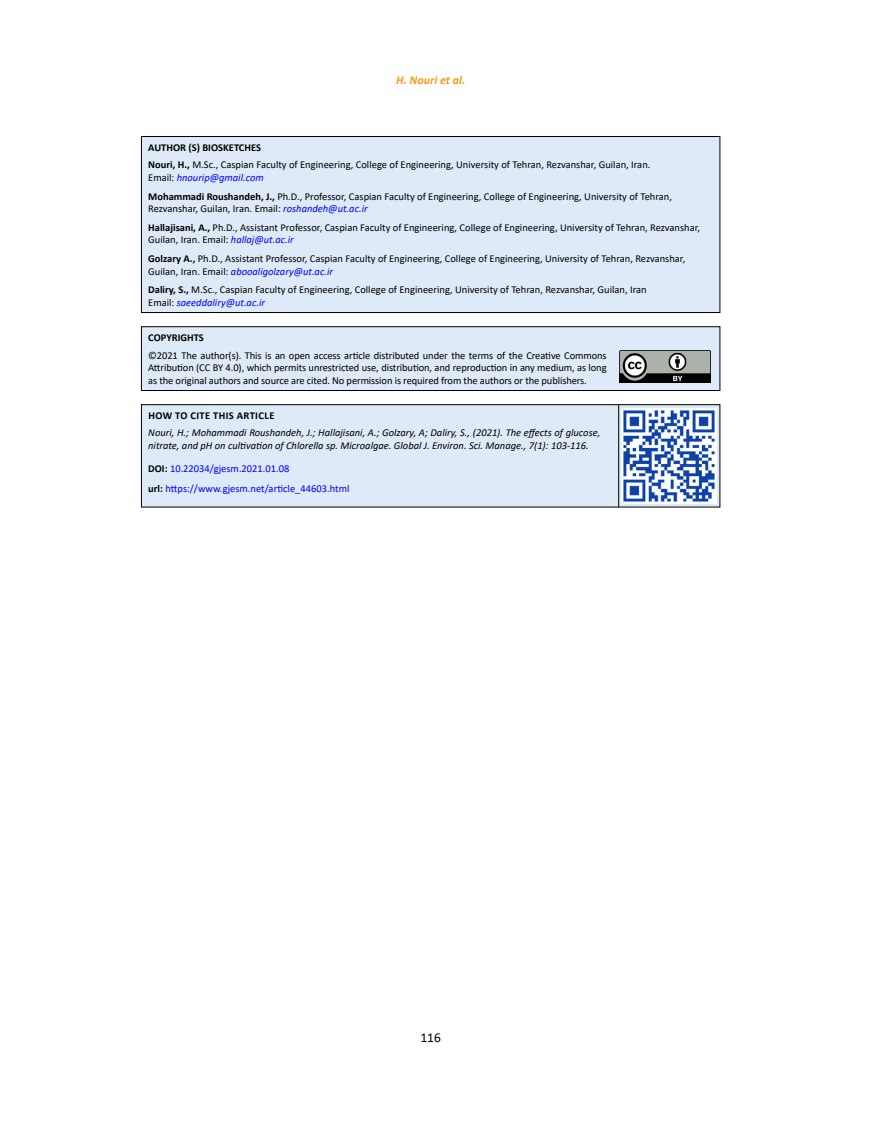
<style>
.page{position:relative;width:872px;height:1127px;background:#fff}
.page>*{position:absolute;margin:0;border:0;box-sizing:border-box;transform-origin:0 0}
.t1{font:13.5px "Calibri";color:#000}
.t2{font:italic 700 12px "Calibri";color:#f8991d}
.t3{font:10.5px/18.6px "Calibri";color:#000}
.t4{font:italic 10.5px/12.6px "Calibri";color:#000}
.t5{font:10.5px/20.1px "Calibri";color:#00f}
.t6{font:italic 10.5px "Calibri";color:#00f}
.t7{font:700 10.5px "Calibri";letter-spacing:.035em;color:#000}
.t8{font:700 10.5px "Calibri";color:#000}
.s1{font-weight:700}
.s2{font-style:italic;color:#00f}
.s3{font-style:normal;color:#000}
.s4{font-weight:700;color:#000}
</style>
<div class="page">
<div style="left:141px;top:136px;width:579px;height:176px;background:#deeaf7"></div>
<div style="left:141px;top:136px;width:579px;height:177px;border:1px solid #000"></div>
<div style="left:141px;top:405px;width:579px;height:102px;background:#deeaf7"></div>
<div style="left:141px;top:404px;width:579px;height:103px;border:1px solid #000"></div>
<hr style="left:618px;top:404px;width:1px;height:103px;background:#000">
<div style="left:141px;top:327px;width:579px;height:63px;background:#deeaf7"></div>
<div style="left:141px;top:326px;width:579px;height:65px;border:1px solid #000"></div>
<img style="left:619px;top:351px;width:91px;height:32px">
<img style="left:622px;top:408px;width:94px;height:95px">
<p class="t2" style="left:396px;top:72px;width:71px">H. Nouri et al.</p>
<p class="t3" style="left:148px;top:139px;width:504px;line-height:17.1px"><span class="s1">AUTHOR (S) BIOSKETCHES<br>Nouri, H.,</span> M.Sc., Caspian Faculty of Engineering, College of Engineering, University of Tehran, Rezvanshar, Guilan, Iran.</p>
<p class="t3" style="left:148px;top:168px;width:525px">Email: <span class="s2">hnourip@gmail.com<br></span><span class="s1">Mohammadi Roushandeh, J.,</span> Ph.D., Professor, Caspian Faculty of Engineering, College of Engineering, University of Tehran,</p>
<p class="t3" style="left:148px;top:199px;width:553px">Rezvanshar, Guilan, Iran. Email: <span class="s2">roshandeh@ut.ac.ir<br></span><span class="s1">Hallajisani, A.,</span> Ph.D., Assistant Professor, Caspian Faculty of Engineering, College of Engineering, University of Tehran, Rezvanshar,</p>
<p class="t3" style="left:148px;top:230px;width:538px">Guilan, Iran. Email: <span class="s2">hallaj@ut.ac.ir<br></span><span class="s1">Golzary A.,</span> Ph.D., Assistant Professor, Caspian Faculty of Engineering, College of Engineering, University of Tehran, Rezvanshar,</p>
<p class="t3" style="left:148px;top:261px;width:500px">Guilan, Iran. Email: <span class="s2">abooaligolzary@ut.ac.ir<br></span><span class="s1">Daliry, S.,</span> M.Sc., Caspian Faculty of Engineering, College of Engineering, University of Tehran, Rezvanshar, Guilan, Iran</p>
<p class="t6" style="left:148px;top:295px;width:118px"><span class="s3">Email:</span> saeeddaliry@ut.ac.ir</p>
<p class="t8" style="left:148px;top:330px;width:57px">COPYRIGHTS</p>
<p class="t3" style="left:148px;top:348px;width:460px;line-height:12.6px;text-align:justify">©2021 The author(s). This is an open access article distributed under the terms of the Creative Commons Attribution (CC BY 4.0), which permits unrestricted use, distribution, and reproduction in any medium, as long as the original authors and source are cited. No permission is required from the authors or the publishers.</p>
<p class="t7" style="left:148px;top:408px;width:127px">HOW TO CITE THIS ARTICLE</p>
<p class="t4" style="left:148px;top:426px;width:453px">Nouri, H.; Mohammadi Roushandeh, J.; Hallajisani, A.; Golzary, A; Daliry, S., (2021). The effects of glucose, nitrate, and pH on cultivation of Chlorella sp. Microalgae. Global J. Environ. Sci. Manage., 7(1): 103-116.</p>
<p class="t5" style="left:148px;top:458px;width:203px"><span class="s4">DOI:</span> 10.22034/gjesm.2021.01.08<br><span class="s4">url:</span> https://www.gjesm.net/article_44603.html</p>
<p class="t1" style="left:420px;top:1028px;width:22px">116</p>
</div>
